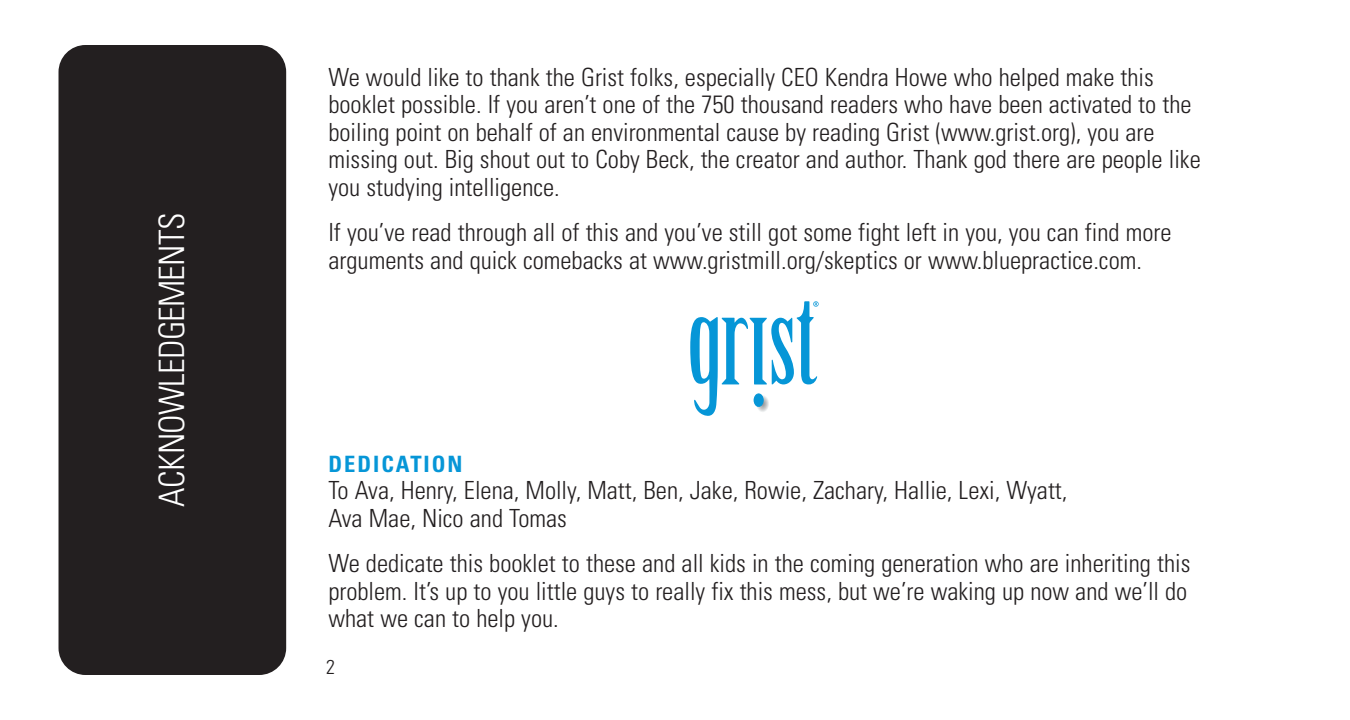
<style>
.page{position:relative;width:1350px;height:720px;background:#fff}
.page>*{position:absolute;margin:0;border:0;box-sizing:border-box;transform-origin:0 0}
.t1{font:300 condensed 35px "Univers LT Std";letter-spacing:-.02em;color:#fff}
.t2{font:300 condensed 25px/27.5px "Univers LT Std";color:#231f20}
.t3{font:700 condensed 22.5px "Univers LT Std";letter-spacing:.09em;color:#0696d7}
.t4{font:300 condensed 20px "Univers LT Std";color:#231f20}
</style>
<div class="page">
<div style="left:59px;top:45px;width:227px;height:630px;background:#231f20;border-radius:27px"></div>
<svg style="left:690px;top:301px;width:129px;height:115px"></svg>
<h1 class="t1" style="left:159px;top:507px;width:295px;rotate:-90deg">ACKNOWLEDGEMENTS</h1>
<p class="t2" style="left:328px;top:65px;width:874px">We would like to thank the Grist folks, especially CEO Kendra Howe who helped make this booklet possible. If you aren’t one of the 750 thousand readers who have been activated to the boiling point on behalf of an environmental cause by reading Grist (www.grist.org), you are missing out. Big shout out to Coby Beck, the creator and author. Thank god there are people like you studying intelligence.</p>
<p class="t2" style="left:328px;top:221px;width:845px">If you’ve read through all of this and you’ve still got some fight left in you, you can find more arguments and quick comebacks at www.gristmill.org/skeptics or www.bluepractice.com.</p>
<p class="t3" style="left:328px;top:456px;width:136px">DEDICATION</p>
<p class="t2" style="left:328px;top:479px;width:741px">To Ava, Henry, Elena, Molly, Matt, Ben, Jake, Rowie, Zachary, Hallie, Lexi, Wyatt,<br>Ava Mae, Nico and Tomas</p>
<p class="t2" style="left:328px;top:552px;width:863px;text-align:justify">We dedicate this booklet to these and all kids in the coming generation who are inheriting this problem. It’s up to you little guys to really fix this mess, but we’re waking up now and we’ll do what we can to help you.</p>
<p class="t4" style="left:326px;top:660px;width:10px">2</p>
</div>
